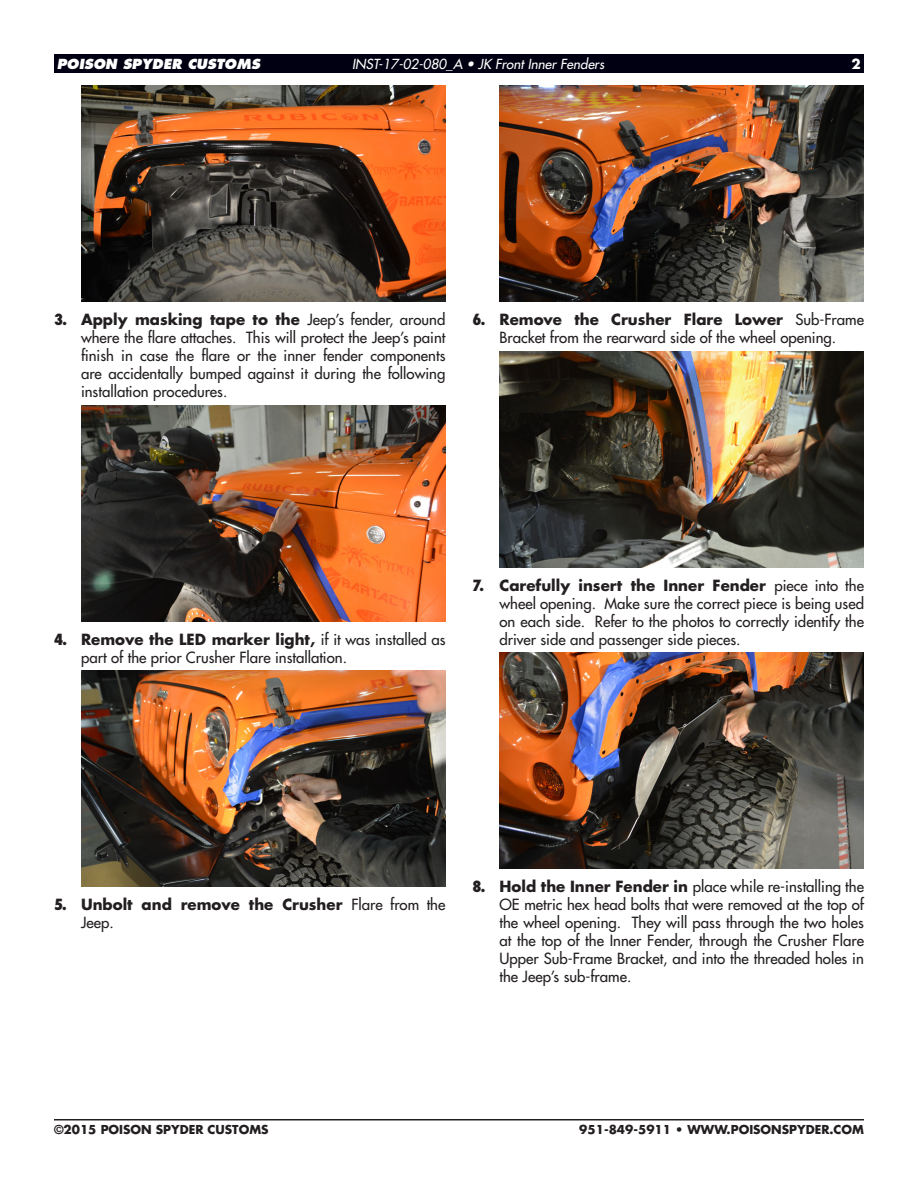
<style>
.page{position:relative;width:918px;height:1188px;background:#fff}
.page>*{position:absolute;margin:0;border:0;box-sizing:border-box;transform-origin:0 0}
.t1{font:15px/18px "Futura";color:#231f20;text-align:justify}
.t2{font:700 15px/18px "Futura";color:#231f20}
.Page_Header{font:italic 13.5px "Futura";color:#fff}
.Page_Header-2{font:italic 800 13.5px "Futura";color:#fff}
.Page_Header-3{font:700 13.5px "Futura";color:#fff}
.t3{font:700 12px "Futura";color:#231f20}
.s1{font-weight:800;font-stretch:condensed}
.s2{font-weight:700}
.s3{font-weight:400}
</style>
<div class="page">
<hr style="left:54px;top:1119px;width:810px;height:1px;background:#231f20">
<div style="left:54px;top:54px;width:810px;height:18px;background:#000012"></div>
<img style="left:81px;top:85px;width:365px;height:216px">
<img style="left:81px;top:405px;width:365px;height:216px">
<img style="left:81px;top:671px;width:365px;height:216px">
<img style="left:500px;top:85px;width:364px;height:216px">
<img style="left:500px;top:351px;width:364px;height:216px">
<img style="left:500px;top:653px;width:364px;height:216px">
<p class="Page_Header-2" style="left:57px;top:55px;width:205px">POISON SPYDER CUSTOMS</p>
<p class="Page_Header" style="left:352px;top:55px;width:254px">INST-17-02-080_A • JK Front Inner Fenders</p>
<p class="Page_Header-3" style="left:851px;top:55px;width:11px">2</p>
<p class="t1" style="left:81px;top:310px;width:366px;text-indent:-27px"><span class="s1">3.</span> <span class="s2">Apply masking tape to the</span> Jeep’s fender, around where the flare attaches. This will protect the Jeep’s paint finish in case the flare or the inner fender components are accidentally bumped against it during the following installation procedures.</p>
<p class="t1" style="left:472px;top:310px;width:393px;text-align:center"><span class="s1">6.</span> <span class="s2">Remove the Crusher Flare Lower</span> Sub-Frame<br>Bracket from the rearward side of the wheel opening.</p>
<p class="t1" style="left:81px;top:630px;width:366px;text-indent:-27px"><span class="s1">4.</span> <span class="s2">Remove the LED marker light,</span> if it was installed as part of the prior Crusher Flare installation.</p>
<p class="t1" style="left:500px;top:576px;width:366px;text-indent:-27px"><span class="s1">7.</span> <span class="s2">Carefully insert the Inner Fender</span> piece into the wheel opening. Make sure the correct piece is being used on each side. Refer to the photos to correctly identify the driver side and passenger side pieces.</p>
<p class="t2" style="left:81px;top:896px;width:366px;text-indent:-27px"><span class="s1">5.</span> Unbolt and remove the Crusher <span class="s3">Flare from the<br>Jeep.</span></p>
<p class="t1" style="left:500px;top:878px;width:366px;text-indent:-27px"><span class="s1">8.</span> <span class="s2">Hold the Inner Fender in</span> place while re-installing the OE metric hex head bolts that were removed at the top of the wheel opening. They will pass through the two holes at the top of the Inner Fender, through the Crusher Flare Upper Sub-Frame Bracket, and into the threaded holes in the Jeep’s sub-frame.</p>
<p class="t3" style="left:54px;top:1122px;width:216px">©2015 POISON SPYDER CUSTOMS</p>
<p class="t3" style="left:579px;top:1122px;width:286px">951-849-5911 • WWW.POISONSPYDER.COM</p>
</div>
